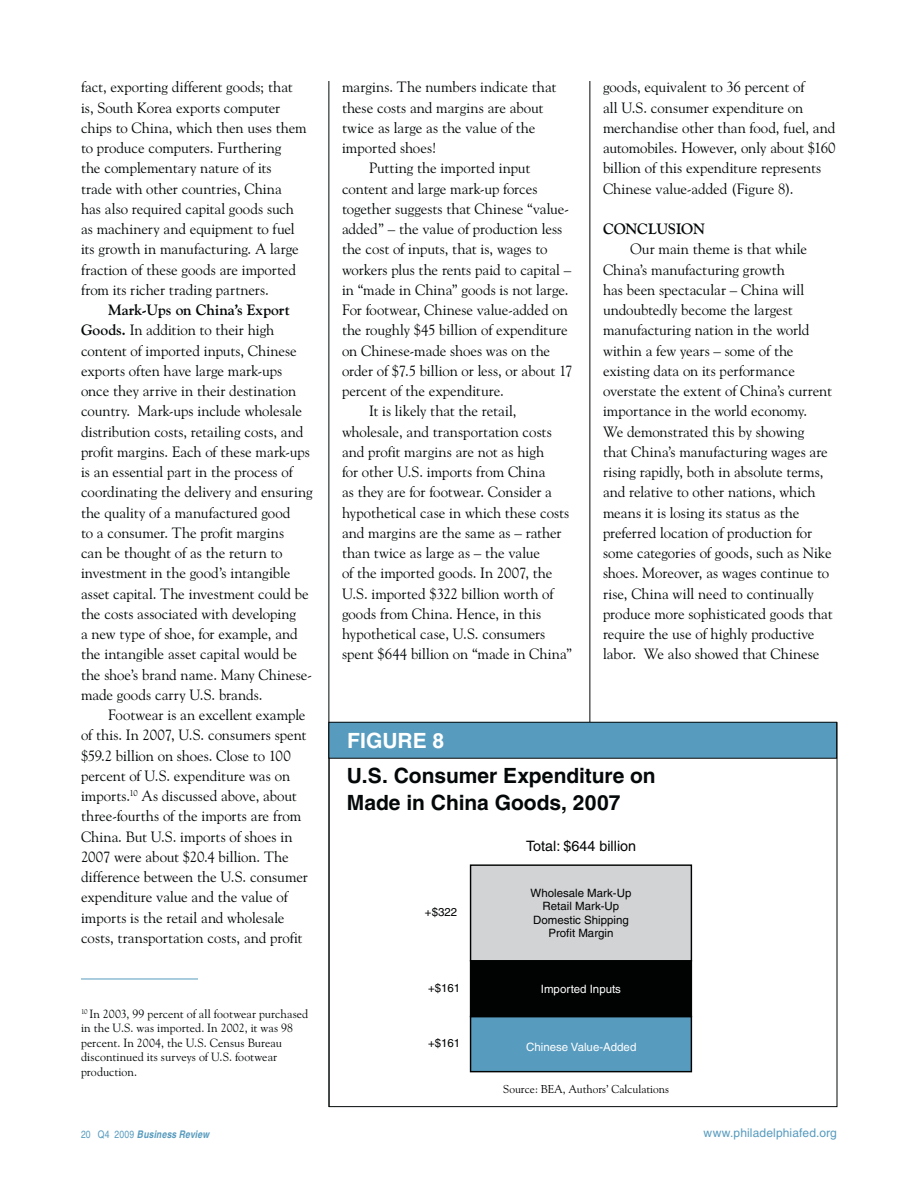
<style>
.page{position:relative;width:918px;height:1188px;background:#fff}
.page>*{position:absolute;margin:0;border:0;box-sizing:border-box;transform-origin:0 0}
.t1{font:700 21px/27px "Helvetica";color:#040809}
.t2{font:700 21px "Helvetica";color:#fff}
.t3{font:15px/20.2px "Goudy Old Style BT";color:#040809}
.t4{font:700 15px "Goudy Old Style BT";letter-spacing:-.01em;color:#040809}
.t5{font:14.4px "Helvetica";color:#010202}
.t6{font:12px/14.4px "Goudy Old Style BT";color:#040809}
.t7{font:12px "Helvetica";letter-spacing:.01em;color:#579bbe}
.t8{font:11.4px/13.2px "Helvetica";color:#010202;text-align:center}
.t9{font:11.4px "Helvetica";color:#fff}
.t10{font:11.4px "Goudy Old Style BT";color:#010202}
.t11{font:italic 700 condensed 10.5px "Helvetica";letter-spacing:.015em;color:#579bbe}
.s1{font-weight:700}
.s2{font-weight:400;font-style:normal}
</style>
<div class="page">
<hr style="left:590px;top:81px;width:1px;height:1026px;background:#040809">
<hr style="left:329px;top:81px;width:1px;height:1026px;background:#040809">
<div style="left:329px;top:722px;width:508px;height:36px;background:#579bbe"></div>
<div style="left:328px;top:722px;width:509px;height:37px;border:1px solid #040809"></div>
<hr style="left:81px;top:979px;width:117px;height:1px;background:#579bbe">
<div style="left:471px;top:1017px;width:220px;height:55px;background:#579bbe"></div>
<div style="left:470px;top:1016px;width:222px;height:56px;border:1px solid #010202"></div>
<div style="left:471px;top:961px;width:220px;height:56px;background:#010202"></div>
<div style="left:470px;top:960px;width:222px;height:57px;border:1px solid #010202"></div>
<div style="left:471px;top:865px;width:220px;height:96px;background:#d2d3d4"></div>
<div style="left:470px;top:864px;width:222px;height:97px;border:1px solid #010202"></div>
<p class="t3" style="left:81px;top:78px;width:227px">fact, exporting different goods; that is, South Korea exports computer chips to China, which then uses them to produce computers. Furthering<br>the complementary nature of its<br>trade with other countries, China<br>has also required capital goods such as machinery and equipment to fuel its growth in manufacturing. A large fraction of these goods are imported from its richer trading partners.</p>
<p class="t3" style="left:81px;top:301px;width:233px;text-indent:27px"><span class="s1">Mark-Ups on China’s Export Goods.</span> In addition to their high content of imported inputs, Chinese exports often have large mark-ups once they arrive in their destination country. Mark-ups include wholesale distribution costs, retailing costs, and profit margins. Each of these mark-ups is an essential part in the process of coordinating the delivery and ensuring the quality of a manufactured good<br>to a consumer. The profit margins<br>can be thought of as the return to investment in the good’s intangible asset capital. The investment could be the costs associated with developing<br>a new type of shoe, for example, and the intangible asset capital would be the shoe’s brand name. Many Chinese&shy;made goods carry U.S. brands.</p>
<p class="t3" style="left:81px;top:706px;width:228px;text-indent:27px">Footwear is an excellent example of this. In 2007, U.S. consumers spent $59.2 billion on shoes. Close to 100 percent of U.S. expenditure was on imports.<sup>10</sup> As discussed above, about three-fourths of the imports are from China. But U.S. imports of shoes in 2007 were about $20.4 billion. The difference between the U.S. consumer expenditure value and the value of imports is the retail and wholesale costs, transportation costs, and profit</p>
<p class="t6" style="left:81px;top:1008px;width:229px"><sup>10</sup> In 2003, 99 percent of all footwear purchased in the U.S. was imported. In 2002, it was 98 percent. In 2004, the U.S. Census Bureau discontinued its surveys of U.S. footwear production.</p>
<p class="t3" style="left:342px;top:78px;width:216px">margins. The numbers indicate that</p>
<p class="t3" style="left:342px;top:98px;width:203px">these costs and margins are about</p>
<p class="t3" style="left:342px;top:119px;width:195px">twice as large as the value of the</p>
<p class="t3" style="left:342px;top:139px;width:96px">imported shoes!</p>
<p class="t3" style="left:369px;top:159px;width:163px">Putting the imported input</p>
<p class="t3" style="left:342px;top:179px;width:197px">content and large mark-up forces</p>
<p class="t3" style="left:342px;top:200px;width:229px">together suggests that Chinese “value-</p>
<p class="t3" style="left:342px;top:220px;width:222px">added” – the value of production less</p>
<p class="t3" style="left:342px;top:240px;width:207px">the cost of inputs, that is, wages to</p>
<p class="t3" style="left:342px;top:260px;width:231px">workers plus the rents paid to capital –</p>
<p class="t3" style="left:342px;top:281px;width:228px">in “made in China” goods is not large.</p>
<p class="t3" style="left:342px;top:301px;width:227px">For footwear, Chinese value-added on</p>
<p class="t3" style="left:342px;top:321px;width:227px">the roughly $45 billion of expenditure</p>
<p class="t3" style="left:342px;top:341px;width:210px">on Chinese-made shoes was on the</p>
<p class="t3" style="left:342px;top:362px;width:232px">order of $7.5 billion or less, or about 17</p>
<p class="t3" style="left:342px;top:382px;width:163px">percent of the expenditure.</p>
<p class="t3" style="left:369px;top:402px;width:149px">It is likely that the retail,</p>
<p class="t3" style="left:342px;top:422px;width:211px">wholesale, and transportation costs</p>
<p class="t3" style="left:342px;top:443px;width:204px">and profit margins are not as high</p>
<p class="t3" style="left:342px;top:463px;width:205px">for other U.S. imports from China</p>
<p class="t3" style="left:342px;top:483px;width:212px">as they are for footwear. Consider a</p>
<p class="t3" style="left:342px;top:503px;width:229px">hypothetical case in which these costs</p>
<p class="t3" style="left:342px;top:524px;width:221px">and margins are the same as – rather</p>
<p class="t3" style="left:342px;top:544px;width:200px">than twice as large as – the value</p>
<p class="t3" style="left:342px;top:564px;width:212px">of the imported goods. In 2007, the</p>
<p class="t3" style="left:342px;top:584px;width:213px">U.S. imported $322 billion worth of</p>
<p class="t3" style="left:342px;top:605px;width:201px">goods from China. Hence, in this</p>
<p class="t3" style="left:342px;top:625px;width:205px">hypothetical case, U.S. consumers</p>
<p class="t3" style="left:342px;top:645px;width:232px">spent $644 billion on “made in China”</p>
<h1 class="t2" style="left:347px;top:733px;width:98px">FIGURE 8</h1>
<p class="t3" style="left:603px;top:78px;width:234px">goods, equivalent to 36 percent of<br>all U.S. consumer expenditure on merchandise other than food, fuel, and automobiles. However, only about $160 billion of this expenditure represents Chinese value-added (Figure 8).</p>
<p class="t4" style="left:603px;top:223px;width:103px">CONCLUSION</p>
<p class="t3" style="left:603px;top:240px;width:231px;text-indent:27px">Our main theme is that while China’s manufacturing growth<br>has been spectacular – China will undoubtedly become the largest manufacturing nation in the world within a few years – some of the existing data on its performance overstate the extent of China’s current importance in the world economy.<br>We demonstrated this by showing that China’s manufacturing wages are rising rapidly, both in absolute terms, and relative to other nations, which means it is losing its status as the preferred location of production for some categories of goods, such as Nike shoes. Moreover, as wages continue to rise, China will need to continually produce more sophisticated goods that require the use of highly productive labor. We also showed that Chinese</p>
<h1 class="t1" style="left:347px;top:764px;width:310px">U.S. Consumer Expenditure on<br>Made in China Goods, 2007</h1>
<p class="t8" style="left:425px;top:907px;width:34px">+$322</p>
<p class="t8" style="left:428px;top:982px;width:34px">+$161</p>
<p class="t8" style="left:428px;top:1038px;width:34px">+$161</p>
<p class="t5" style="left:526px;top:841px;width:111px">Total: $644 billion</p>
<p class="t8" style="left:531px;top:888px;width:102px">Wholesale Mark-Up<br>Retail Mark-Up<br>Domestic Shipping<br>Profit Margin</p>
<p class="t9" style="left:541px;top:985px;width:82px">Imported Inputs</p>
<p class="t9" style="left:526px;top:1043px;width:112px">Chinese Value-Added</p>
<p class="t10" style="left:503px;top:1084px;width:167px">Source: BEA, Authors’ Calculations</p>
<p class="t11" style="left:81px;top:1131px;width:130px"><span class="s2">20 Q4 2009</span> Business Review</p>
<p class="t7" style="left:704px;top:1129px;width:135px">www.philadelphiafed.org</p>
</div>
